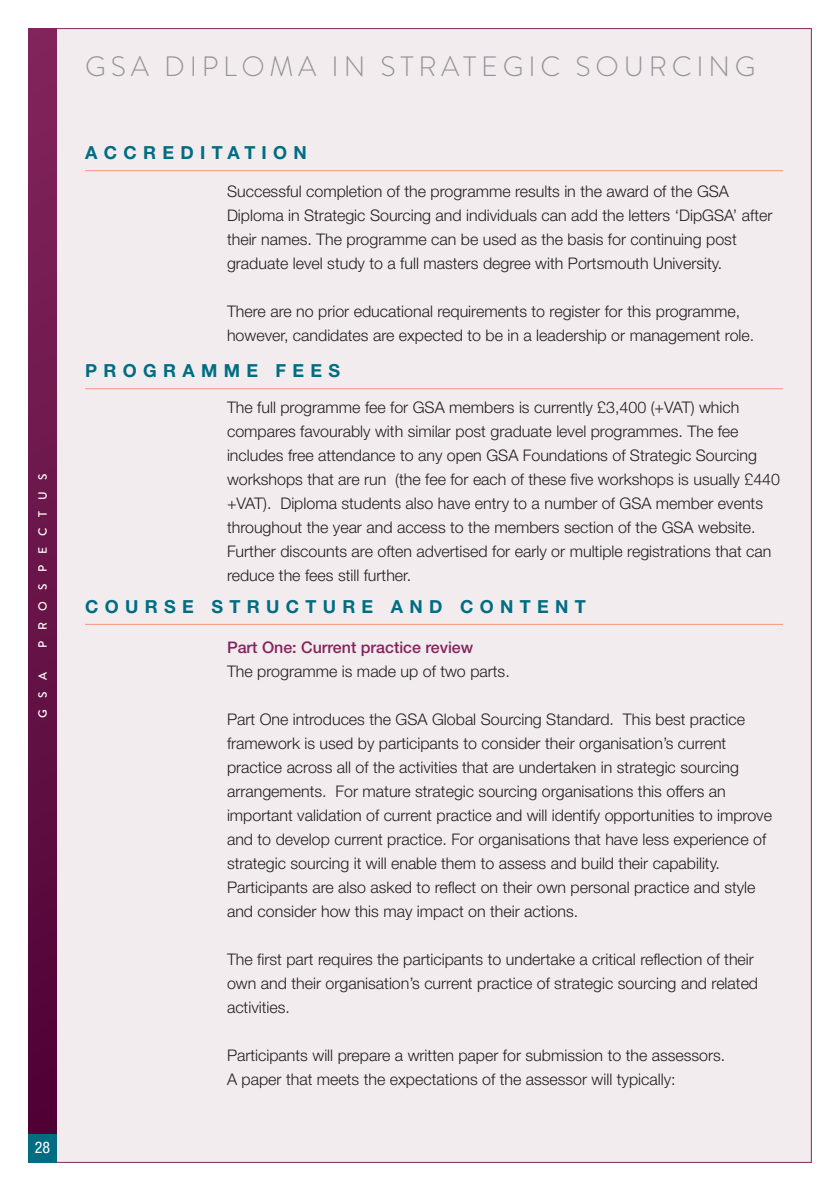
<style>
.page{position:relative;width:840px;height:1191px;background:#fff}
.page>*{position:absolute;margin:0;border:0;box-sizing:border-box;transform-origin:0 0}
.t1{font:300 28px "Brandon Grotesque";letter-spacing:.17em;color:#939598}
.t2{font:700 18px "Helvetica Neue";letter-spacing:.35em;color:#006d83}
.t3{font:300 16px/24px "Helvetica Neue";color:#231f20}
.t4{font:500 16px "Helvetica Neue";color:#83245c}
.t5{font:condensed 16px "Helvetica Neue";color:#fff}
.t6{font:500 12px "Brandon Grotesque";letter-spacing:.92em;color:#fff}
</style>
<div class="page">
<div style="left:29px;top:29px;width:781px;height:1133px;background:#f2ecee"></div>
<div style="left:28px;top:28px;width:29px;height:1134px;background:linear-gradient(to bottom,#82265c,#4e0134)"></div>
<div style="left:28px;top:1134px;width:29px;height:28px;background:#006d83"></div>
<hr style="left:85px;top:388px;width:697px;height:1px;background:#f69680">
<hr style="left:85px;top:624px;width:697px;height:1px;background:#f69680">
<hr style="left:85px;top:170px;width:697px;height:1px;background:#f69680">
<p class="t6" style="left:36px;top:648px;width:176px;rotate:-90deg">PROSPECTUS</p>
<p class="t6" style="left:36px;top:717px;width:47px;rotate:-90deg">GSA</p>
<p class="t5" style="left:35px;top:1141px;width:17px">28</p>
<h1 class="t1" style="left:85px;top:50px;width:671px">GSA DIPLOMA IN STRATEGIC SOURCING</h1>
<p class="t2" style="left:85px;top:146px;width:223px">ACCREDITATION</p>
<p class="t3" style="left:227px;top:181px;width:546px">Successful completion of the programme results in the award of the GSA Diploma in Strategic Sourcing and individuals can add the letters ‘DipGSA’ after their names. The programme can be used as the basis for continuing post graduate level study to a full masters degree with Portsmouth University.</p>
<p class="t3" style="left:227px;top:301px;width:528px">There are no prior educational requirements to register for this programme, however, candidates are expected to be in a leadership or management role.</p>
<p class="t2" style="left:85px;top:364px;width:256px">PROGRAMME FEES</p>
<p class="t3" style="left:227px;top:397px;width:554px">The full programme fee for GSA members is currently £3,400 (+VAT) which compares favourably with similar post graduate level programmes. The fee includes free attendance to any open GSA Foundations of Strategic Sourcing workshops that are run (the fee for each of these five workshops is usually £440 +VAT). Diploma students also have entry to a number of GSA member events throughout the year and access to the members section of the GSA website.<br>Further discounts are often advertised for early or multiple registrations that can reduce the fees still further.</p>
<p class="t2" style="left:85px;top:600px;width:502px">COURSE STRUCTURE AND CONTENT</p>
<p class="t4" style="left:227px;top:641px;width:248px">Part One: Current practice review</p>
<p class="t3" style="left:227px;top:661px;width:284px">The programme is made up of two parts.</p>
<p class="t3" style="left:227px;top:709px;width:546px">Part One introduces the GSA Global Sourcing Standard. This best practice framework is used by participants to consider their organisation’s current practice across all of the activities that are undertaken in strategic sourcing arrangements. For mature strategic sourcing organisations this offers an important validation of current practice and will identify opportunities to improve and to develop current practice. For organisations that have less experience of strategic sourcing it will enable them to assess and build their capability.<br>Participants are also asked to reflect on their own personal practice and style and consider how this may impact on their actions.</p>
<p class="t3" style="left:227px;top:949px;width:532px">The first part requires the participants to undertake a critical reflection of their own and their organisation’s current practice of strategic sourcing and related activities.</p>
<p class="t3" style="left:227px;top:1045px;width:499px">Participants will prepare a written paper for submission to the assessors.<br>A paper that meets the expectations of the assessor will typically:</p>
</div>
